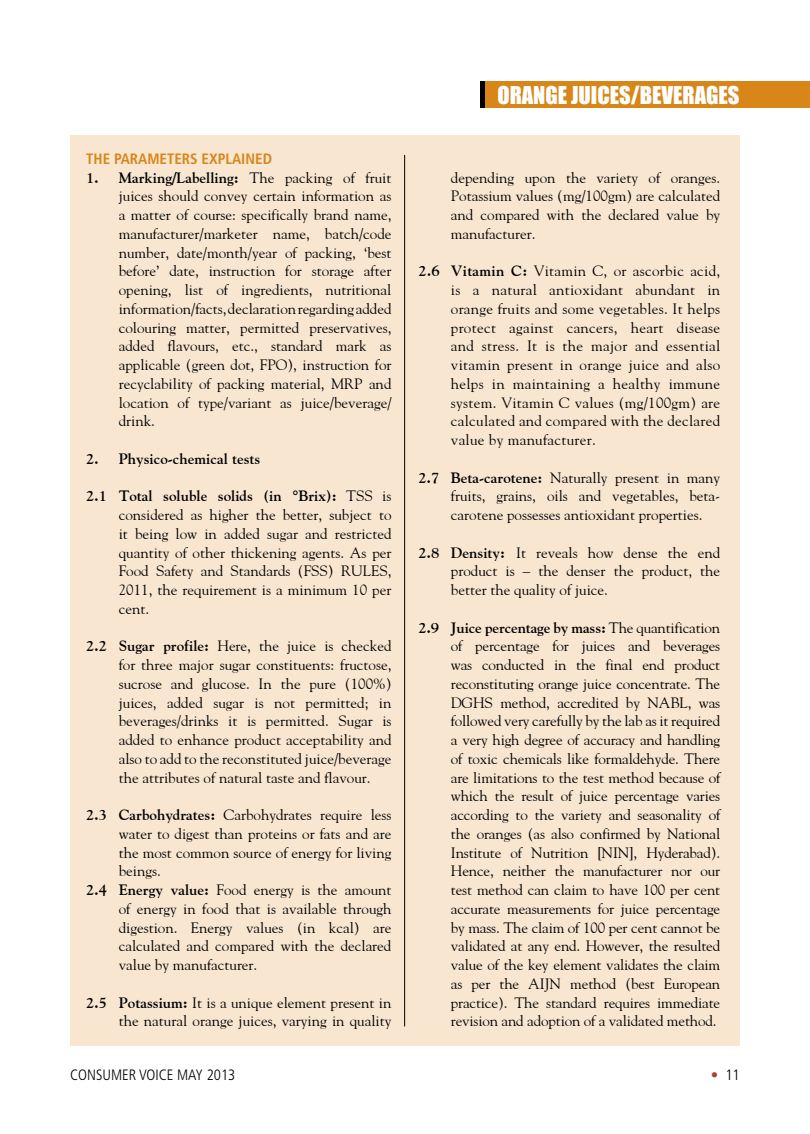
<style>
.page{position:relative;width:810px;height:1134px;background:#fff}
.page>*{position:absolute;margin:0;border:0;box-sizing:border-box;transform-origin:0 0}
.t1{font:22.5px "Impact";color:#fff}
.t2{font:15px/18.8px "Gaudiya";color:#000;text-align:justify}
.t3{font:300 condensed 15px "Frutiger";color:#000}
.t4{font:700 15px "Gaudiya";color:#000}
.t5{font:700 condensed 15px "Frutiger";color:#d88618}
.s1{font-weight:700}
.s2{color:#ae3d3c}
</style>
<div class="page">
<div style="left:70px;top:135px;width:670px;height:910px;background:#f8e6d1"></div>
<svg style="left:480px;top:81px;width:6px;height:26px"></svg>
<div style="left:486px;top:81px;width:324px;height:26px;background:#d88618"></div>
<hr style="left:404px;top:155px;width:1px;height:871px;background:#000">
<p class="t5" style="left:86px;top:150px;width:187px">THE PARAMETERS EXPLAINED</p>
<p class="t2" style="left:119px;top:168px;width:274px;text-indent:-32px"><span class="s1">1. Marking/Labelling:</span> The packing of fruit juices should convey certain information as a matter of course: specifically brand name, manufacturer/marketer name, batch/code number, date/month/year of packing, ‘best before’ date, instruction for storage after opening, list of ingredients, nutritional information/facts, declaration regarding added colouring matter, permitted preservatives, added flavours, etc., standard mark as applicable (green dot, FPO), instruction for recyclability of packing material, MRP and location of type/variant as juice/beverage/ drink.</p>
<p class="t4" style="left:86px;top:450px;width:176px">2. Physico-chemical tests</p>
<p class="t2" style="left:119px;top:487px;width:274px;text-indent:-32px"><span class="s1">2.1 Total soluble solids (in °Brix):</span> TSS is considered as higher the better, subject to it being low in added sugar and restricted quantity of other thickening agents. As per Food Safety and Standards (FSS) RULES, 2011, the requirement is a minimum 10 per cent.</p>
<p class="t2" style="left:119px;top:637px;width:274px;text-indent:-32px"><span class="s1">2.2 Sugar profile:</span> Here, the juice is checked for three major sugar constituents: fructose, sucrose and glucose. In the pure (100%) juices, added sugar is not permitted; in beverages/drinks it is permitted. Sugar is added to enhance product acceptability and also to add to the reconstituted juice/beverage the attributes of natural taste and flavour.</p>
<p class="t2" style="left:86px;top:805px;width:307px"><span class="s1">2.3 Carbohydrates:</span> Carbohydrates require less</p>
<p class="t2" style="left:119px;top:824px;width:274px">water to digest than proteins or fats and are</p>
<p class="t2" style="left:119px;top:843px;width:274px">the most common source of energy for living</p>
<p class="t2" style="left:119px;top:862px;width:44px">beings.</p>
<p class="t2" style="left:86px;top:880px;width:307px"><span class="s1">2.4 Energy value:</span> Food energy is the amount</p>
<p class="t2" style="left:119px;top:899px;width:274px">of energy in food that is available through</p>
<p class="t2" style="left:119px;top:918px;width:274px">digestion. Energy values (in kcal) are</p>
<p class="t2" style="left:119px;top:937px;width:274px">calculated and compared with the declared</p>
<p class="t2" style="left:119px;top:955px;width:140px">value by manufacturer.</p>
<p class="t2" style="left:86px;top:993px;width:307px;text-align:right"><span class="s1">2.5 Potassium:</span> It is a unique element present in the natural orange juices, varying in quality</p>
<h1 class="t1" style="left:497px;top:77px;width:244px">ORANGE JUICES/BEVERAGES</h1>
<p class="t2" style="left:451px;top:168px;width:271px">depending upon the variety of oranges.<br>Potassium values (mg/100gm) are calculated and compared with the declared value by manufacturer.</p>
<p class="t2" style="left:451px;top:262px;width:271px;text-indent:-32px"><span class="s1">2.6 Vitamin C:</span> Vitamin C, or ascorbic acid, is a natural antioxidant abundant in orange fruits and some vegetables. It helps protect against cancers, heart disease and stress. It is the major and essential vitamin present in orange juice and also helps in maintaining a healthy immune system. Vitamin C values (mg/100gm) are calculated and compared with the declared value by manufacturer.</p>
<p class="t2" style="left:451px;top:468px;width:271px;text-indent:-32px"><span class="s1">2.7 Beta-carotene:</span> Naturally present in many fruits, grains, oils and vegetables, beta&shy;carotene possesses antioxidant properties.</p>
<p class="t2" style="left:451px;top:543px;width:271px;text-indent:-32px"><span class="s1">2.8 Density:</span> It reveals how dense the end product is – the denser the product, the better the quality of juice.</p>
<p class="t2" style="left:451px;top:618px;width:271px;text-indent:-32px"><span class="s1">2.9 Juice percentage by mass:</span> The quantification of percentage for juices and beverages was conducted in the final end product reconstituting orange juice concentrate. The DGHS method, accredited by NABL, was followed very carefully by the lab as it required a very high degree of accuracy and handling of toxic chemicals like formaldehyde. There are limitations to the test method because of which the result of juice percentage varies according to the variety and seasonality of the oranges (as also confirmed by National Institute of Nutrition [NIN], Hyderabad).<br>Hence, neither the manufacturer nor our test method can claim to have 100 per cent accurate measurements for juice percentage by mass. The claim of 100 per cent cannot be validated at any end. However, the resulted value of the key element validates the claim as per the AIJN method (best European practice). The standard requires immediate revision and adoption of a validated method.</p>
<p class="t3" style="left:70px;top:1066px;width:167px">CONSUMER VOICE MAY 2013</p>
<p class="t3" style="left:711px;top:1066px;width:31px"><span class="s2">•</span> 11</p>
</div>
